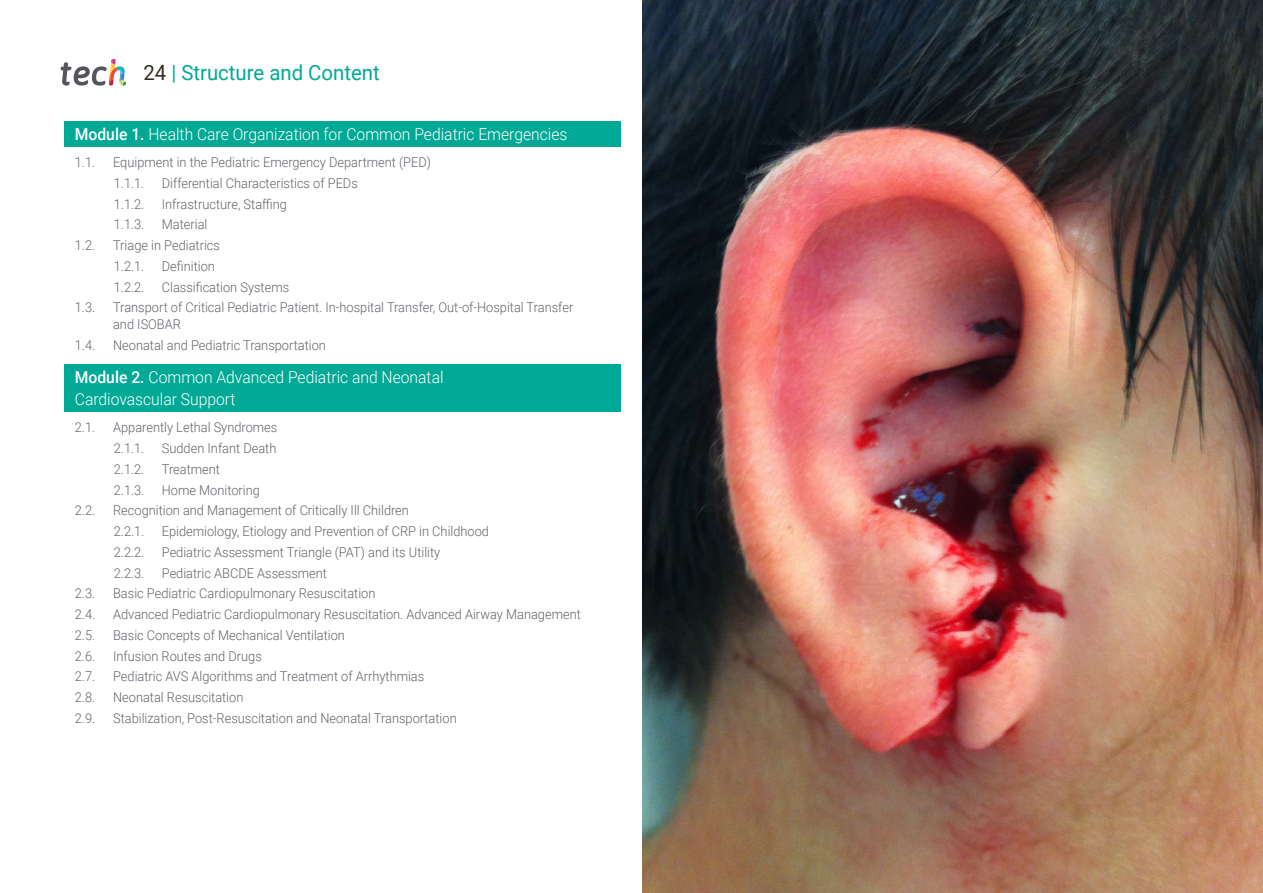
<style>
.page{position:relative;width:1263px;height:893px;background:#fff}
.page>*{position:absolute;margin:0;border:0;box-sizing:border-box;transform-origin:0 0}
.t1{font:21px "Roboto";color:#00a996}
.t2{font:300 16.5px/22.5px "Roboto";color:#fff;scale:.95 1}
.t3{font:300 13.5px/20.7px "Roboto";color:#61646a;scale:.95 1}
.s1{color:#312e20}
.s2{font-weight:500}
</style>
<div class="page">
<svg style="left:61px;top:59px;width:65px;height:27px"></svg>
<img style="left:642px;top:0;width:621px;height:893px">
<div style="left:64px;top:121px;width:557px;height:25px;background:#00a996"></div>
<div style="left:64px;top:364px;width:557px;height:47px;background:#00a996"></div>
<h1 class="t1" style="left:144px;top:57px;width:238px"><span class="s1">24</span> | Structure and Content</h1>
<p class="t2" style="left:75px;top:122px;width:520px"><span class="s2">Module 1.</span> Health Care Organization for Common Pediatric Emergencies</p>
<p class="t3" style="left:75px;top:151px;width:23px">1.1.</p>
<p class="t3" style="left:113px;top:151px;width:336px">Equipment in the Pediatric Emergency Department (PED)<br>1.1.1.</p>
<p class="t3" style="left:162px;top:172px;width:208px">Differential Characteristics of PEDs</p>
<p class="t3" style="left:114px;top:193px;width:34px">1.1.2.</p>
<p class="t3" style="left:162px;top:193px;width:133px">Infrastructure, Staffing</p>
<p class="t3" style="left:114px;top:214px;width:34px">1.1.3.</p>
<p class="t3" style="left:162px;top:214px;width:50px">Material</p>
<p class="t3" style="left:75px;top:234px;width:23px">1.2.</p>
<p class="t3" style="left:113px;top:234px;width:114px">Triage in Pediatrics<br>1.2.1.</p>
<p class="t3" style="left:162px;top:255px;width:57px">Definition</p>
<p class="t3" style="left:114px;top:276px;width:34px">1.2.2.</p>
<p class="t3" style="left:162px;top:276px;width:136px">Classification Systems</p>
<p class="t3" style="left:75px;top:297px;width:23px">1.3.</p>
<p class="t3" style="left:113px;top:299px;width:486px;line-height:16.5px">Transport of Critical Pediatric Patient. In-hospital Transfer, Out-of-Hospital Transfer and ISOBAR</p>
<p class="t3" style="left:75px;top:334px;width:23px">1.4.</p>
<p class="t3" style="left:113px;top:334px;width:226px">Neonatal and Pediatric Transportation</p>
<p class="t2" style="left:75px;top:365px;width:390px"><span class="s2">Module 2.</span> Common Advanced Pediatric and Neonatal<br>Cardiovascular Support</p>
<p class="t3" style="left:75px;top:417px;width:23px">2.1.</p>
<p class="t3" style="left:113px;top:417px;width:174px">Apparently Lethal Syndromes<br>2.1.1.</p>
<p class="t3" style="left:162px;top:437px;width:122px">Sudden Infant Death</p>
<p class="t3" style="left:114px;top:458px;width:34px">2.1.2.</p>
<p class="t3" style="left:162px;top:458px;width:63px">Treatment</p>
<p class="t3" style="left:114px;top:479px;width:34px">2.1.3.</p>
<p class="t3" style="left:162px;top:479px;width:105px">Home Monitoring</p>
<p class="t3" style="left:75px;top:500px;width:23px">2.2.</p>
<p class="t3" style="left:113px;top:500px;width:313px">Recognition and Management of Critically Ill Children<br>2.2.1.</p>
<p class="t3" style="left:162px;top:520px;width:346px">Epidemiology, Etiology and Prevention of CRP in Childhood</p>
<p class="t3" style="left:114px;top:541px;width:34px">2.2.2.</p>
<p class="t3" style="left:162px;top:541px;width:295px">Pediatric Assessment Triangle (PAT) and its Utility</p>
<p class="t3" style="left:114px;top:562px;width:34px">2.2.3.</p>
<p class="t3" style="left:162px;top:562px;width:175px">Pediatric ABCDE Assessment</p>
<p class="t3" style="left:75px;top:583px;width:23px">2.3.</p>
<p class="t3" style="left:113px;top:583px;width:278px">Basic Pediatric Cardiopulmonary Resuscitation</p>
<p class="t3" style="left:75px;top:603px;width:23px">2.4.</p>
<p class="t3" style="left:113px;top:603px;width:494px">Advanced Pediatric Cardiopulmonary Resuscitation. Advanced Airway Management</p>
<p class="t3" style="left:75px;top:624px;width:23px">2.5.</p>
<p class="t3" style="left:113px;top:624px;width:246px">Basic Concepts of Mechanical Ventilation</p>
<p class="t3" style="left:75px;top:645px;width:23px">2.6.</p>
<p class="t3" style="left:113px;top:645px;width:158px">Infusion Routes and Drugs</p>
<p class="t3" style="left:75px;top:666px;width:23px">2.7.</p>
<p class="t3" style="left:113px;top:666px;width:329px">Pediatric AVS Algorithms and Treatment of Arrhythmias</p>
<p class="t3" style="left:75px;top:686px;width:23px">2.8.</p>
<p class="t3" style="left:113px;top:686px;width:139px">Neonatal Resuscitation</p>
<p class="t3" style="left:75px;top:707px;width:23px">2.9.</p>
<p class="t3" style="left:113px;top:707px;width:363px">Stabilization, Post-Resuscitation and Neonatal Transportation</p>
</div>
